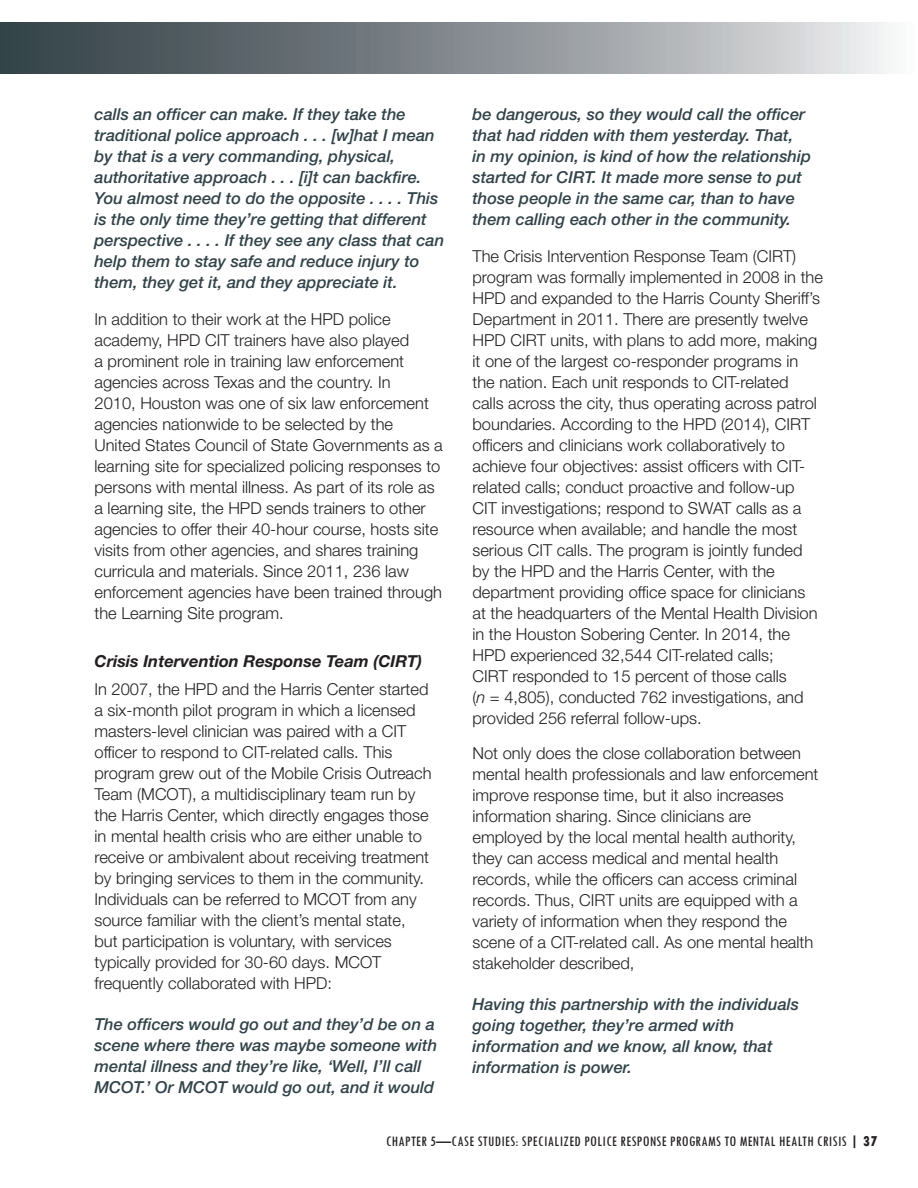
<style>
.page{position:relative;width:918px;height:1188px;background:#fff}
.page>*{position:absolute;margin:0;border:0;box-sizing:border-box;transform-origin:0 0}
.t1{font:300 16.5px/21px "Helvetica Neue LT Std";color:#231f20}
.t2{font:italic 500 16.5px/21px "Helvetica Neue LT Std";color:#314248}
.t3{font:italic 700 16.5px "Helvetica Neue LT Std";color:#231f20}
.t4{font:condensed 15px "Tw Cen";letter-spacing:.025em;color:#231f20}
.s1{font-style:italic}
.s2{font-weight:800}
</style>
<div class="page">
<svg style="left:0;top:23px;width:889px;height:51px;background:#868d91"></svg>
<p class="t2" style="left:94px;top:103px;width:351px">calls an officer can make. If they take the traditional police approach . . . [w]hat I mean by that is a very commanding, physical, authoritative approach . . . [i]t can backfire.<br>You almost need to do the opposite . . . . This is the only time they’re getting that different perspective . . . . If they see any class that can help them to stay safe and reduce injury to them, they get it, and they appreciate it.</p>
<p class="t1" style="left:94px;top:308px;width:350px">In addition to their work at the HPD police academy, HPD CIT trainers have also played<br>a prominent role in training law enforcement agencies across Texas and the country. In<br>2010, Houston was one of six law enforcement agencies nationwide to be selected by the United States Council of State Governments as a learning site for specialized policing responses to persons with mental illness. As part of its role as a learning site, the HPD sends trainers to other agencies to offer their 40-hour course, hosts site visits from other agencies, and shares training curricula and materials. Since 2011, 236 law enforcement agencies have been trained through the Learning Site program.</p>
<h5 class="t3" style="left:94px;top:651px;width:329px">Crisis Intervention Response Team (CIRT)</h5>
<p class="t1" style="left:94px;top:678px;width:339px">In 2007, the HPD and the Harris Center started a six-month pilot program in which a licensed masters-level clinician was paired with a CIT officer to respond to CIT-related calls. This program grew out of the Mobile Crisis Outreach Team (MCOT), a multidisciplinary team run by the Harris Center, which directly engages those in mental health crisis who are either unable to receive or ambivalent about receiving treatment by bringing services to them in the community.<br>Individuals can be referred to MCOT from any source familiar with the client’s mental state, but participation is voluntary, with services typically provided for 30-60 days. MCOT frequently collaborated with HPD:</p>
<p class="t2" style="left:94px;top:1014px;width:344px">The officers would go out and they’d be on a scene where there was maybe someone with mental illness and they’re like, ‘Well, I’ll call MCOT.’ Or MCOT would go out, and it would</p>
<p class="t2" style="left:472px;top:103px;width:340px">be dangerous, so they would call the officer that had ridden with them yesterday. That,<br>in my opinion, is kind of how the relationship started for CIRT. It made more sense to put those people in the same car, than to have them calling each other in the community.</p>
<p class="t1" style="left:472px;top:245px;width:352px">The Crisis Intervention Response Team (CIRT) program was formally implemented in 2008 in the HPD and expanded to the Harris County Sheriff’s Department in 2011. There are presently twelve HPD CIRT units, with plans to add more, making it one of the largest co-responder programs in the nation. Each unit responds to CIT-related calls across the city, thus operating across patrol boundaries. According to the HPD (2014), CIRT officers and clinicians work collaboratively to achieve four objectives: assist officers with CIT&shy;related calls; conduct proactive and follow-up CIT investigations; respond to SWAT calls as a resource when available; and handle the most serious CIT calls. The program is jointly funded by the HPD and the Harris Center, with the department providing office space for clinicians<br>at the headquarters of the Mental Health Division in the Houston Sobering Center. In 2014, the HPD experienced 32,544 CIT-related calls;<br>CIRT responded to 15 percent of those calls<br>(<span class="s1">n</span> = 4,805), conducted 762 investigations, and provided 256 referral follow-ups.</p>
<p class="t1" style="left:472px;top:742px;width:347px">Not only does the close collaboration between mental health professionals and law enforcement improve response time, but it also increases information sharing. Since clinicians are employed by the local mental health authority, they can access medical and mental health records, while the officers can access criminal records. Thus, CIRT units are equipped with a variety of information when they respond the scene of a CIT-related call. As one mental health stakeholder described,</p>
<p class="t2" style="left:472px;top:994px;width:328px">Having this partnership with the individuals going together, they’re armed with information and we know, all know, that information is power.</p>
<p class="t4" style="left:386px;top:1132px;width:493px">CHAPTER 5—CASE STUDIES: SPECIALIZED POLICE RESPONSE PROGRAMS TO MENTAL HEALTH CRISIS <span class="s2">| 37</span></p>
</div>
